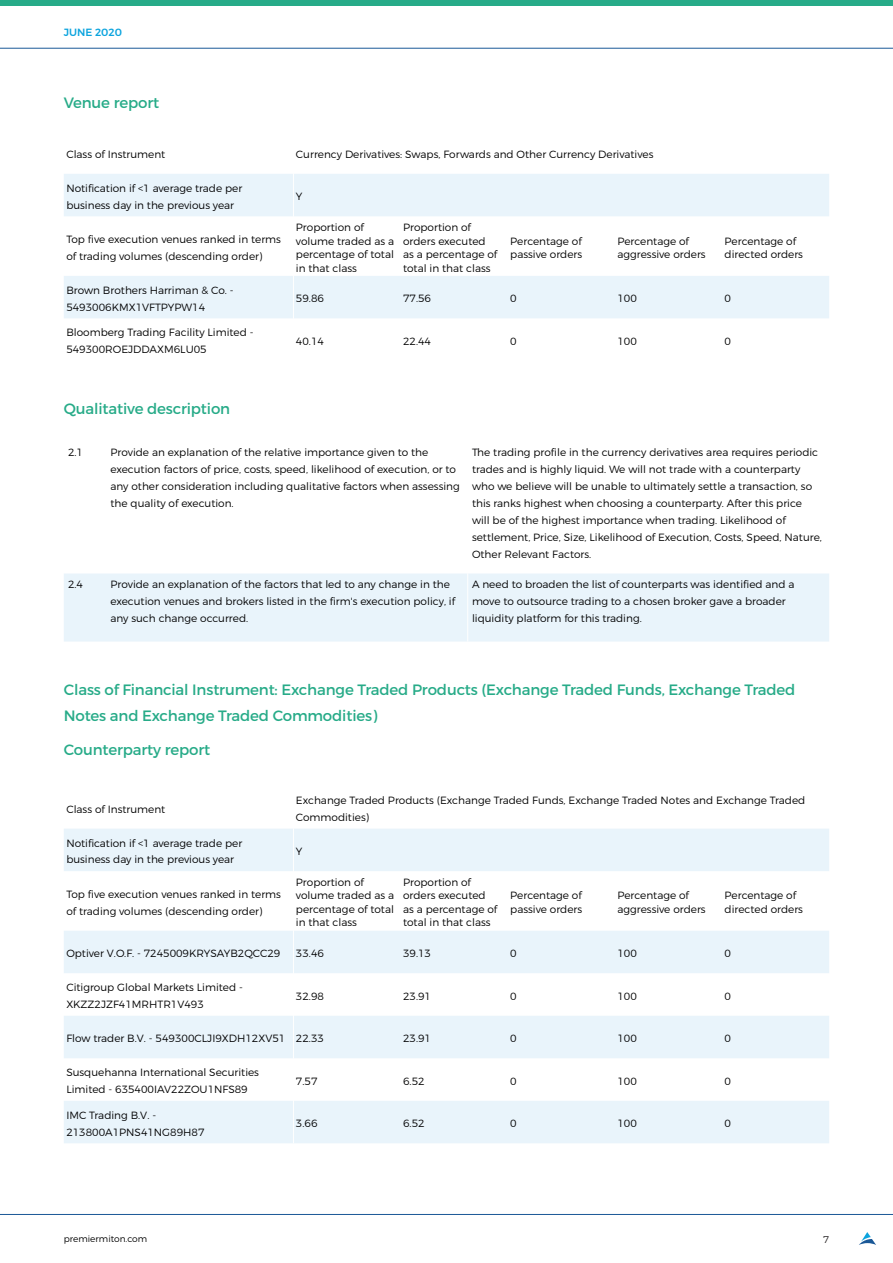
<style>
.page{position:relative;width:893px;height:1263px;background:#fff}
.page>*{position:absolute;margin:0;border:0;box-sizing:border-box;transform-origin:0 0}
.Head_2_A4{font:15px/25.5px "Montserrat";letter-spacing:-.01em;color:#27ab88}
.Body_Copy_A4{font:300 10.5px/13.5px "Montserrat";color:#000001}
.t1{font:500 10.5px "Montserrat";color:#0ca4de}
.t2{font:300 9.75px "Montserrat";color:#231f20}
.t3{font:300 9px "Montserrat";color:#000001}
</style>
<div class="page">
<hr style="left:0;top:48px;width:893px;height:1px;background:#1a5897">
<div style="left:0;top:0;width:893px;height:5px;background:#27ab88"></div>
<hr style="left:0;top:1214px;width:893px;height:1px;background:#1a5897">
<svg style="left:859px;top:1232px;width:17px;height:13px"></svg>
<svg style="left:64px;top:174px;width:765px;height:144px;fill:#e9f4fb"></svg>
<hr style="left:293px;top:174px;width:1px;height:42px;background:#fff">
<hr style="left:293px;top:216px;width:1px;height:60px;background:#fff">
<hr style="left:293px;top:276px;width:1px;height:42px;background:#fff">
<div style="left:64px;top:573px;width:765px;height:68px;background:#e9f4fb"></div>
<hr style="left:467px;top:573px;width:1px;height:68px;background:#fff">
<svg style="left:64px;top:829px;width:765px;height:314px;fill:#e9f4fb"></svg>
<hr style="left:293px;top:829px;width:1px;height:42px;background:#fff">
<hr style="left:293px;top:871px;width:1px;height:60px;background:#fff">
<hr style="left:293px;top:931px;width:1px;height:42px;background:#fff">
<hr style="left:293px;top:973px;width:1px;height:43px;background:#fff">
<hr style="left:293px;top:1016px;width:1px;height:42px;background:#fff">
<hr style="left:293px;top:1058px;width:1px;height:43px;background:#fff">
<hr style="left:293px;top:1101px;width:1px;height:42px;background:#fff">
<p class="t1" style="left:64px;top:26px;width:60px">JUNE 2020</p>
<p class="Head_2_A4" style="left:64px;top:90px;width:97px">Venue report</p>
<p class="Body_Copy_A4" style="left:66px;top:147px;width:101px">Class of Instrument</p>
<p class="Body_Copy_A4" style="left:296px;top:147px;width:359px">Currency Derivatives: Swaps, Forwards and Other Currency Derivatives</p>
<p class="Body_Copy_A4" style="left:66px;top:179px;width:177px;line-height:16.8px">Notification if &lt;1 average trade per business day in the previous year</p>
<p class="Body_Copy_A4" style="left:296px;top:190px;width:8px">Y</p>
<p class="Body_Copy_A4" style="left:66px;top:230px;width:216px;line-height:16.8px">Top five execution venues ranked in terms of trading volumes (descending order)</p>
<p class="Body_Copy_A4" style="left:296px;top:220px;width:100px">Proportion of volume traded as a percentage of total in that class</p>
<p class="Body_Copy_A4" style="left:403px;top:220px;width:96px">Proportion of orders executed as a percentage of total in that class</p>
<p class="Body_Copy_A4" style="left:510px;top:234px;width:73px">Percentage of passive orders</p>
<p class="Body_Copy_A4" style="left:617px;top:234px;width:90px">Percentage of aggressive orders</p>
<p class="Body_Copy_A4" style="left:725px;top:234px;width:80px">Percentage of directed orders</p>
<p class="Body_Copy_A4" style="left:66px;top:281px;width:169px;line-height:16.8px">Brown Brothers Harriman &amp; Co. -<br>5493006KMX1VFTPYPW14</p>
<p class="Body_Copy_A4" style="left:296px;top:292px;width:30px">59.86</p>
<p class="Body_Copy_A4" style="left:403px;top:292px;width:30px">77.56</p>
<p class="Body_Copy_A4" style="left:510px;top:292px;width:8px">0</p>
<p class="Body_Copy_A4" style="left:617px;top:292px;width:21px">100</p>
<p class="Body_Copy_A4" style="left:725px;top:292px;width:8px">0</p>
<p class="Body_Copy_A4" style="left:66px;top:324px;width:189px;line-height:16.8px">Bloomberg Trading Facility Limited -<br>549300ROEJDDAXM6LU05</p>
<p class="Body_Copy_A4" style="left:296px;top:334px;width:30px">40.14</p>
<p class="Body_Copy_A4" style="left:403px;top:334px;width:30px">22.44</p>
<p class="Body_Copy_A4" style="left:510px;top:334px;width:8px">0</p>
<p class="Body_Copy_A4" style="left:617px;top:334px;width:21px">100</p>
<p class="Body_Copy_A4" style="left:725px;top:334px;width:8px">0</p>
<p class="Head_2_A4" style="left:64px;top:396px;width:168px">Qualitative description</p>
<p class="Body_Copy_A4" style="left:68px;top:446px;width:17px">2.1</p>
<p class="Body_Copy_A4" style="left:111px;top:444px;width:351px;line-height:17px">Provide an explanation of the relative importance given to the execution factors of price, costs, speed, likelihood of execution, or to any other consideration including qualitative factors when assessing the quality of execution.</p>
<p class="Body_Copy_A4" style="left:472px;top:444px;width:351px;line-height:17px">The trading profile in the currency derivatives area requires periodic trades and is highly liquid. We will not trade with a counterparty who we believe will be unable to ultimately settle a transaction, so this ranks highest when choosing a counterparty. After this price will be of the highest importance when trading. Likelihood of settlement, Price, Size, Likelihood of Execution, Costs, Speed, Nature, Other Relevant Factors.</p>
<p class="Body_Copy_A4" style="left:68px;top:577px;width:17px">2.4</p>
<p class="Body_Copy_A4" style="left:111px;top:576px;width:346px;line-height:16.8px">Provide an explanation of the factors that led to any change in the execution venues and brokers listed in the firm's execution policy, if any such change occurred.</p>
<p class="Body_Copy_A4" style="left:472px;top:576px;width:324px;line-height:16.8px">A need to broaden the list of counterparts was identified and a move to outsource trading to a chosen broker gave a broader liquidity platform for this trading.</p>
<p class="Head_2_A4" style="left:64px;top:677px;width:733px">Class of Financial Instrument: Exchange Traded Products (Exchange Traded Funds, Exchange Traded<br>Notes and Exchange Traded Commodities)</p>
<p class="Head_2_A4" style="left:64px;top:736px;width:148px">Counterparty report</p>
<p class="Body_Copy_A4" style="left:66px;top:802px;width:101px">Class of Instrument</p>
<p class="Body_Copy_A4" style="left:296px;top:792px;width:511px;line-height:16.8px">Exchange Traded Products (Exchange Traded Funds, Exchange Traded Notes and Exchange Traded<br>Commodities)</p>
<p class="Body_Copy_A4" style="left:66px;top:834px;width:177px;line-height:16.8px">Notification if &lt;1 average trade per business day in the previous year</p>
<p class="Body_Copy_A4" style="left:296px;top:844px;width:8px">Y</p>
<p class="Body_Copy_A4" style="left:66px;top:885px;width:216px;line-height:16.8px">Top five execution venues ranked in terms of trading volumes (descending order)</p>
<p class="Body_Copy_A4" style="left:296px;top:875px;width:100px">Proportion of volume traded as a percentage of total in that class</p>
<p class="Body_Copy_A4" style="left:403px;top:875px;width:96px">Proportion of orders executed as a percentage of total in that class</p>
<p class="Body_Copy_A4" style="left:510px;top:889px;width:73px">Percentage of passive orders</p>
<p class="Body_Copy_A4" style="left:617px;top:889px;width:90px">Percentage of aggressive orders</p>
<p class="Body_Copy_A4" style="left:725px;top:889px;width:80px">Percentage of directed orders</p>
<p class="Body_Copy_A4" style="left:66px;top:946px;width:216px">Optiver V.O.F. - 7245009KRYSAYB2QCC29</p>
<p class="Body_Copy_A4" style="left:296px;top:946px;width:30px">33.46</p>
<p class="Body_Copy_A4" style="left:403px;top:946px;width:30px">39.13</p>
<p class="Body_Copy_A4" style="left:510px;top:946px;width:8px">0</p>
<p class="Body_Copy_A4" style="left:617px;top:946px;width:21px">100</p>
<p class="Body_Copy_A4" style="left:725px;top:946px;width:8px">0</p>
<p class="Body_Copy_A4" style="left:66px;top:979px;width:178px;line-height:16.8px">Citigroup Global Markets Limited -<br>XKZZ2JZF41MRHTR1V493</p>
<p class="Body_Copy_A4" style="left:296px;top:989px;width:30px">32.98</p>
<p class="Body_Copy_A4" style="left:403px;top:989px;width:30px">23.91</p>
<p class="Body_Copy_A4" style="left:510px;top:989px;width:8px">0</p>
<p class="Body_Copy_A4" style="left:617px;top:989px;width:21px">100</p>
<p class="Body_Copy_A4" style="left:725px;top:989px;width:8px">0</p>
<p class="Body_Copy_A4" style="left:66px;top:1031px;width:221px">Flow trader B.V. - 549300CLJI9XDH12XV51</p>
<p class="Body_Copy_A4" style="left:296px;top:1031px;width:30px">22.33</p>
<p class="Body_Copy_A4" style="left:403px;top:1031px;width:30px">23.91</p>
<p class="Body_Copy_A4" style="left:510px;top:1031px;width:8px">0</p>
<p class="Body_Copy_A4" style="left:617px;top:1031px;width:21px">100</p>
<p class="Body_Copy_A4" style="left:725px;top:1031px;width:8px">0</p>
<p class="Body_Copy_A4" style="left:66px;top:1064px;width:194px;line-height:16.8px">Susquehanna International Securities<br>Limited - 635400IAV22ZOU1NFS89</p>
<p class="Body_Copy_A4" style="left:296px;top:1074px;width:23px">7.57</p>
<p class="Body_Copy_A4" style="left:403px;top:1074px;width:23px">6.52</p>
<p class="Body_Copy_A4" style="left:510px;top:1074px;width:8px">0</p>
<p class="Body_Copy_A4" style="left:617px;top:1074px;width:21px">100</p>
<p class="Body_Copy_A4" style="left:725px;top:1074px;width:8px">0</p>
<p class="Body_Copy_A4" style="left:66px;top:1106px;width:140px;line-height:16.8px">IMC Trading B.V. -<br>213800A1PNS41NG89H87</p>
<p class="Body_Copy_A4" style="left:296px;top:1116px;width:23px">3.66</p>
<p class="Body_Copy_A4" style="left:403px;top:1116px;width:23px">6.52</p>
<p class="Body_Copy_A4" style="left:510px;top:1116px;width:8px">0</p>
<p class="Body_Copy_A4" style="left:617px;top:1116px;width:21px">100</p>
<p class="Body_Copy_A4" style="left:725px;top:1116px;width:8px">0</p>
<p class="t3" style="left:64px;top:1233px;width:85px">premiermiton.com</p>
<p class="t2" style="left:823px;top:1233px;width:8px">7</p>
</div>
